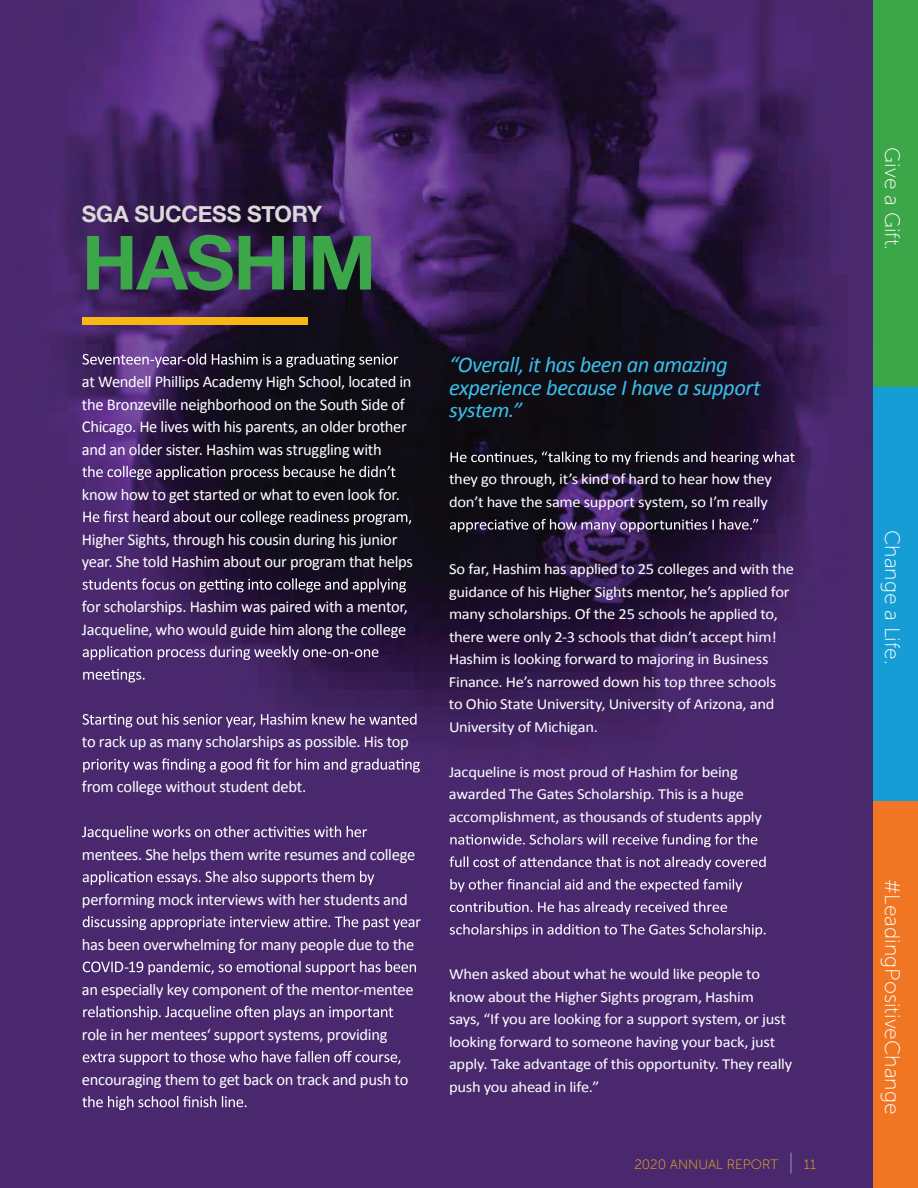
<style>
.page{position:relative;width:918px;height:1188px;background:#49286e}
.page>*{position:absolute;margin:0;border:0;box-sizing:border-box;transform-origin:0 0}
.t1{font:700 75px "Helvetica Neue";letter-spacing:-.02em;color:#3ba748}
.t2{font:italic 22.5px/22.5px "Calibri";letter-spacing:-.025em;color:#3abfeb}
.t3{font:700 22.5px "Helvetica Neue";letter-spacing:-.01em;color:#dbdad9}
.t4{font:21px "Museo Sans 100";color:#fff}
.t5{font:italic 21px "Calibri";letter-spacing:-.03em;color:#3abfeb;scale:1.07 1}
.t6{font:16.5px/22.5px "Calibri";letter-spacing:-.02em;color:#fff}
.t7{font:15.45px/22.5px "Calibri";letter-spacing:-.015em;color:#fff;scale:1.07 1}
.t8{font:13.5px "Museo Sans 100";color:#f9b716}
.s1{font-family:"Helvetica Neue";font-weight:200;font-size:21px;color:#fff}
</style>
<div class="page">
<div style="left:873px;top:0;width:45px;height:387px;background:#3ba748"></div>
<div style="left:873px;top:387px;width:45px;height:414px;background:#179dd5"></div>
<div style="left:873px;top:801px;width:45px;height:387px;background:#f07624"></div>
<img style="left:59px;top:0;width:775px;height:969px">
<div style="left:82px;top:317px;width:226px;height:7px;background:#f9b716"></div>
<svg style="left:83px;top:353px;width:315px;height:14px;background:#564b64"></svg>
<svg style="left:82px;top:466px;width:313px;height:14px;background:#51475d"></svg>
<svg style="left:83px;top:511px;width:328px;height:14px;background:#51475e"></svg>
<svg style="left:83px;top:578px;width:323px;height:15px"></svg>
<svg style="left:83px;top:646px;width:295px;height:14px"></svg>
<svg style="left:83px;top:669px;width:62px;height:14px"></svg>
<svg style="left:83px;top:713px;width:334px;height:15px"></svg>
<svg style="left:83px;top:758px;width:337px;height:15px"></svg>
<svg style="left:82px;top:826px;width:285px;height:14px"></svg>
<svg style="left:83px;top:871px;width:291px;height:14px"></svg>
<svg style="left:83px;top:916px;width:338px;height:14px"></svg>
<svg style="left:83px;top:961px;width:333px;height:14px"></svg>
<svg style="left:83px;top:1006px;width:310px;height:14px"></svg>
<svg style="left:83px;top:1051px;width:317px;height:14px"></svg>
<svg style="left:82px;top:1096px;width:164px;height:14px"></svg>
<svg style="left:451px;top:451px;width:344px;height:14px;background:#423d4a"></svg>
<svg style="left:450px;top:519px;width:308px;height:13px;background:#534661"></svg>
<svg style="left:450px;top:834px;width:307px;height:13px"></svg>
<svg style="left:449px;top:856px;width:317px;height:14px"></svg>
<svg style="left:450px;top:879px;width:292px;height:13px"></svg>
<svg style="left:450px;top:901px;width:277px;height:14px"></svg>
<svg style="left:450px;top:924px;width:316px;height:13px"></svg>
<h2 class="t3" style="left:82px;top:196px;width:242px">SGA SUCCESS STORY</h2>
<h1 class="t1" style="left:82px;top:204px;width:296px">HASHIM</h1>
<p class="t6" style="left:82px;top:370px;width:331px">at Wendell Phillips Academy High School, located in the Bronzeville neighborhood on the South Side of Chicago. He lives with his parents, an older brother and an older sister. Hashim was struggling with</p>
<p class="t6" style="left:82px;top:482px;width:320px">know how to get started or what to even look for.</p>
<p class="t6" style="left:82px;top:527px;width:333px">Higher Sights, through his cousin during his junior year. She told Hashim about our program that helps</p>
<p class="t6" style="left:82px;top:595px;width:328px">for scholarships. Hashim was paired with a mentor,<br>Jacqueline, who would guide him along the college</p>
<p class="t6" style="left:82px;top:730px;width:329px">to rack up as many scholarships as possible. His top</p>
<p class="t6" style="left:82px;top:775px;width:226px">from college without student debt.</p>
<p class="t6" style="left:82px;top:842px;width:335px">mentees. She helps them write resumes and college</p>
<p class="t6" style="left:82px;top:887px;width:327px">performing mock interviews with her students and</p>
<p class="t6" style="left:82px;top:932px;width:334px">has been overwhelming for many people due to the</p>
<p class="t6" style="left:82px;top:977px;width:333px">an especially key component of the mentor-mentee</p>
<p class="t6" style="left:82px;top:1022px;width:307px">role in her mentees‘ support systems, providing</p>
<p class="t6" style="left:82px;top:1067px;width:328px">encouraging them to get back on track and push to</p>
<h2 class="t2" style="left:449px;top:352px;width:313px">“Overall, it has been an amazing experience because I have a support</h2>
<h3 class="t5" style="left:449px;top:395px;width:70px">system.”</h3>
<p class="t7" style="left:449px;top:468px;width:303px">they go through, it’s kind of hard to hear how they don’t have the same support system, so I’m really</p>
<p class="t7" style="left:449px;top:558px;width:324px">So far, Hashim has applied to 25 colleges and with the guidance of his Higher Sights mentor, he’s applied for many scholarships. Of the 25 schools he applied to, there were only 2-3 schools that didn’t accept him!<br>Hashim is looking forward to majoring in Business Finance. He’s narrowed down his top three schools<br>to Ohio State University, University of Arizona, and University of Michigan.</p>
<p class="t7" style="left:449px;top:760px;width:294px">Jacqueline is most proud of Hashim for being awarded The Gates Scholarship. This is a huge accomplishment, as thousands of students apply</p>
<p class="t7" style="left:449px;top:963px;width:322px">When asked about what he would like people to know about the Higher Sights program, Hashim<br>says, “If you are looking for a support system, or just looking forward to someone having your back, just apply. Take advantage of this opportunity. They really push you ahead in life.”</p>
<p class="t8" style="left:634px;top:1157px;width:183px">2020 ANNUAL REPORT <span class="s1">|</span> 11</p>
<h3 class="t4" style="left:904px;top:147px;width:104px;rotate:90deg">Give a Gift.</h3>
<h3 class="t4" style="left:904px;top:530px;width:137px;rotate:90deg">Change a Life.</h3>
<h3 class="t4" style="left:904px;top:879px;width:237px;rotate:90deg">#LeadingPositiveChange</h3>
</div>
